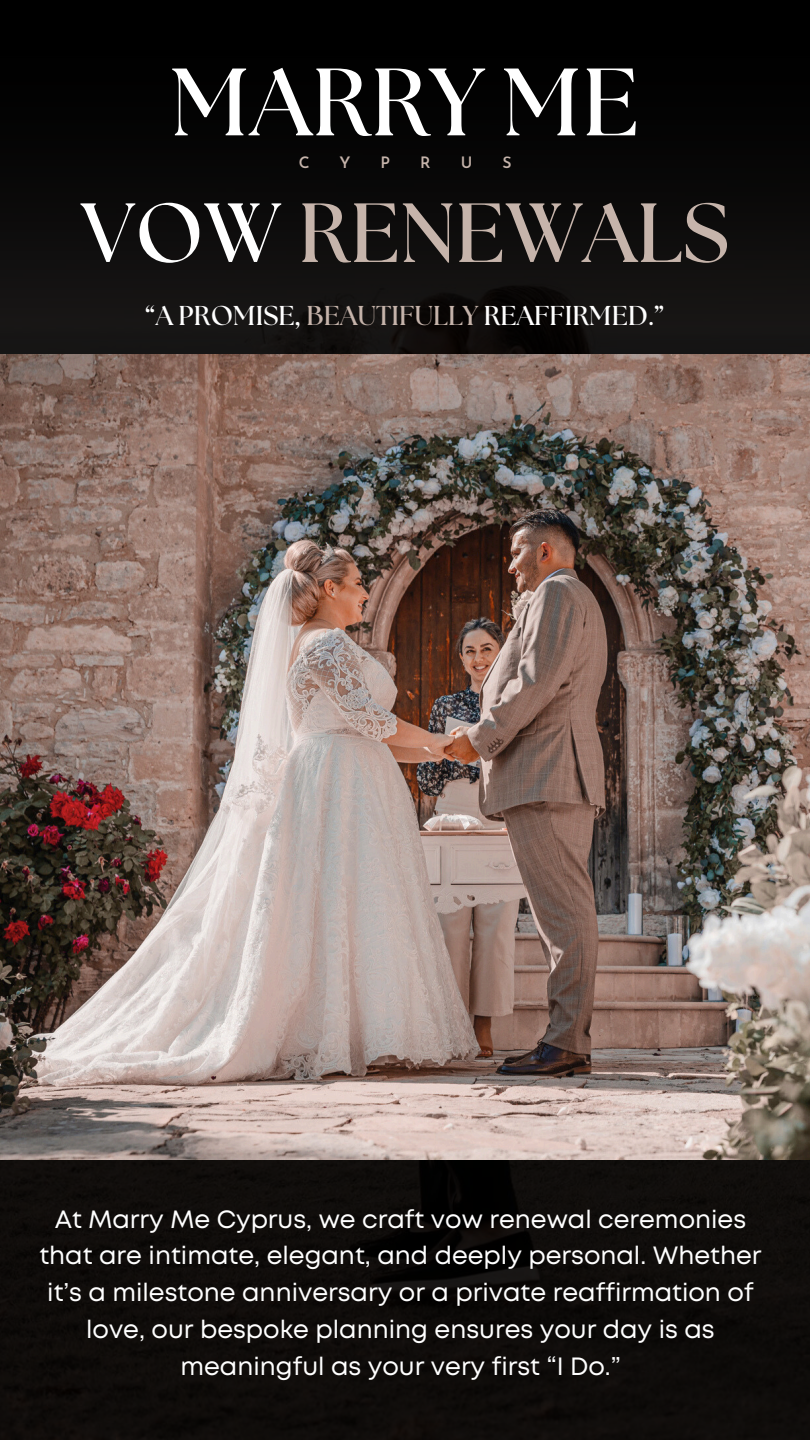
<style>
.page{position:relative;width:810px;height:1440px;background:#fff}
.page>*{position:absolute;margin:0;border:0;box-sizing:border-box;transform-origin:0 0}
.t1{font:700 95.4px "The Seasons";color:#fff}
.t2{font:700 83.7px "The Seasons";color:#c6b4ab}
.t3{font:700 27.2px "The Seasons";color:#fff}
.t4{font:25px/36.8px "Mont";color:#fff;text-align:center}
.t5{font:600 15.7px "Josefin Sans";color:#c6b4ab}
.s1{color:#fff}
.s2{color:#c6b4ab}
</style>
<div class="page">
<div style="left:0;top:1160px;width:810px;height:280px;background:#0f0c0a"></div>
<img style="left:0;top:0;width:810px;height:355px">
<img style="left:0;top:355px;width:810px;height:805px">
<h1 class="t1" style="left:171px;top:59px;width:470px">MARRY ME</h1>
<p class="t5" style="left:298px;top:157px;width:12px">C</p>
<p class="t5" style="left:339px;top:157px;width:13px">Y</p>
<p class="t5" style="left:380px;top:157px;width:11px">P</p>
<p class="t5" style="left:420px;top:157px;width:12px">R</p>
<p class="t5" style="left:461px;top:157px;width:13px">U</p>
<p class="t5" style="left:502px;top:157px;width:11px">S</p>
<h2 class="t2" style="left:81px;top:195px;width:650px"><span class="s1">VOW</span> RENEWALS</h2>
<p class="t3" style="left:145px;top:303px;width:521px">“A PROMISE, <span class="s2">BEAUTIFULLY</span> REAFFIRMED.”</p>
<h2 class="t4" style="left:39px;top:1202px;width:724px">At Marry Me Cyprus, we craft vow renewal ceremonies that are intimate, elegant, and deeply personal. Whether it’s a milestone anniversary or a private reaffirmation of love, our bespoke planning ensures your day is as meaningful as your very first “I Do.”</h2>
</div>
